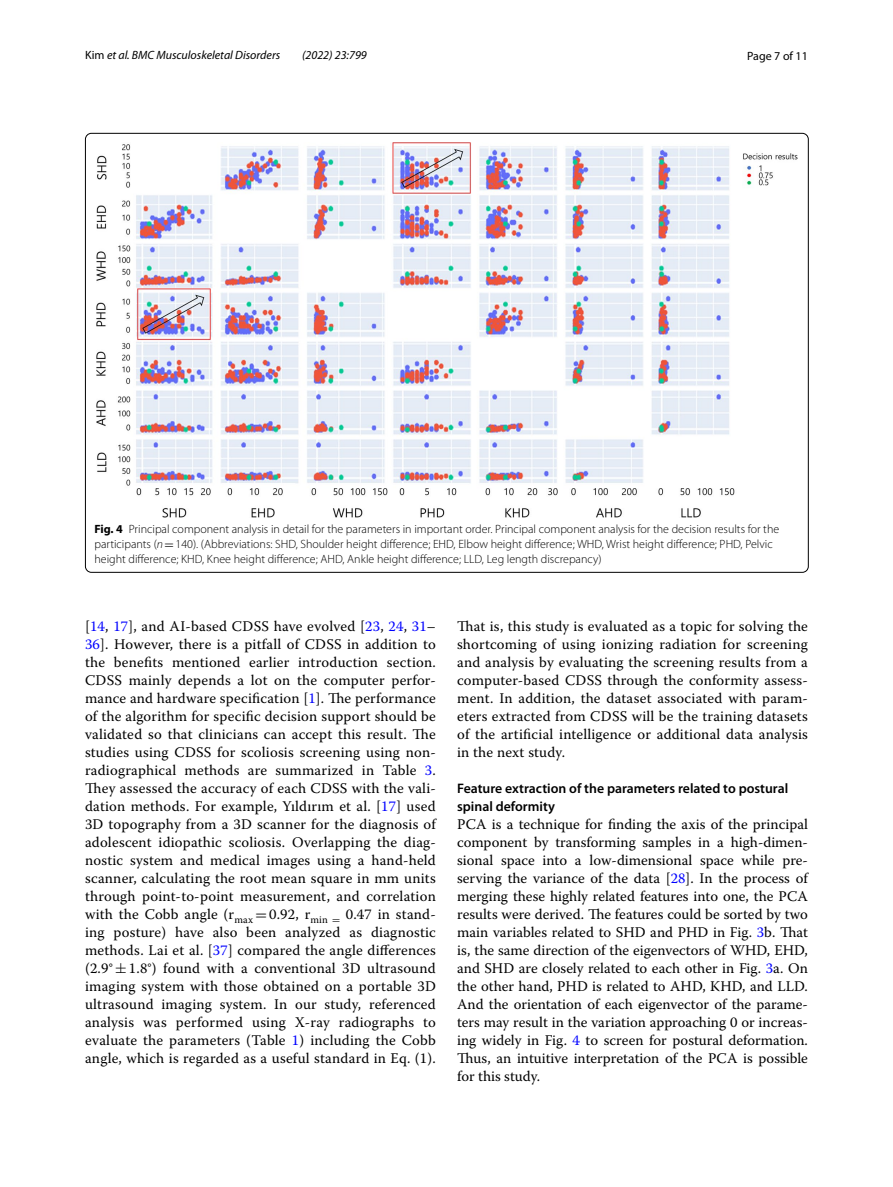
<style>
.page{position:relative;width:893px;height:1187px;background:#fff}
.page>*{position:absolute;margin:0;border:0;box-sizing:border-box;transform-origin:0 0}
.t1{font:14.7px/18px "Warnock Pro";letter-spacing:.015em;color:#000;text-align:justify}
.t2{font:600 13.8px/18px "Myriad Pro";color:#000}
.t3{font:300 12px/15px "Myriad Pro";color:#000}
.t4{font:italic 12px "Myriad Pro";color:#000}
.t5{font:12px "Myriad Pro";color:#000}
.s1{font-style:normal}
.s2{font-weight:700}
.s3{font-style:italic}
.s4{font-family:"MTSY";font-weight:400}
.s5{color:#00f}
.s6{font-family:"MTSY"}
</style>
<div class="page">
<img style="left:97px;top:142px;width:700px;height:376px">
<p class="t4" style="left:85px;top:48px;width:197px"><span class="s1">Kim</span> et al. BMC Musculoskeletal Disorders</p>
<p class="t4" style="left:302px;top:48px;width:66px">(2022) 23:799</p>
<p class="t5" style="left:747px;top:48px;width:62px">Page 7 of 11</p>
<p class="t3" style="left:94px;top:521px;width:686px"><span class="s2">Fig. 4</span> Principal component analysis in detail for the parameters in important order. Principal component analysis for the decision results for the participants (<span class="s3">n</span><span class="s4">=</span>140). (Abbreviations: SHD, Shoulder height difference; EHD, Elbow height difference; WHD, Wrist height difference; PHD, Pelvic height difference; KHD, Knee height difference; AHD, Ankle height difference; LLD, Leg length discrepancy)</p>
<p class="t1" style="left:85px;top:616px;width:352px">[<span class="s5">14</span>, <span class="s5">17</span>], and AI-based CDSS have evolved [<span class="s5">23</span>, <span class="s5">24</span>, <span class="s5">31</span>– <span class="s5">36</span>]. However, there is a pitfall of CDSS in addition to the benefits mentioned earlier introduction section.<br>CDSS mainly depends a lot on the computer perfor&shy;mance and hardware specification [<span class="s5">1</span>]. The performance of the algorithm for specific decision support should be validated so that clinicians can accept this result. The studies using CDSS for scoliosis screening using non&shy;radiographical methods are summarized in Table <span class="s5">3</span>.<br>They assessed the accuracy of each CDSS with the vali&shy;dation methods. For example, Yıldırım et al. [<span class="s5">17</span>] used 3D topography from a 3D scanner for the diagnosis of adolescent idiopathic scoliosis. Overlapping the diag&shy;nostic system and medical images using a hand-held scanner, calculating the root mean square in mm units through point-to-point measurement, and correlation with the Cobb angle (r<sub>max</sub> <span class="s6">=</span>0.92, r<sub>min</sub> <sub>=</sub> 0.47 in stand&shy;ing posture) have also been analyzed as diagnostic methods. Lai et al. [<span class="s5">37</span>] compared the angle differences (2.9°<span class="s6">±</span>1.8°) found with a conventional 3D ultrasound imaging system with those obtained on a portable 3D ultrasound imaging system. In our study, referenced analysis was performed using X-ray radiographs to evaluate the parameters (Table <span class="s5">1</span>) including the Cobb angle, which is regarded as a useful standard in Eq. (1).</p>
<p class="t1" style="left:457px;top:616px;width:352px">That is, this study is evaluated as a topic for solving the shortcoming of using ionizing radiation for screening and analysis by evaluating the screening results from a computer-based CDSS through the conformity assess&shy;ment. In addition, the dataset associated with param&shy;eters extracted from CDSS will be the training datasets of the artificial intelligence or additional data analysis in the next study.</p>
<p class="t2" style="left:457px;top:778px;width:333px">Feature extraction of the parameters related to postural spinal deformity</p>
<p class="t1" style="left:457px;top:814px;width:352px">PCA is a technique for finding the axis of the principal component by transforming samples in a high-dimen&shy;sional space into a low-dimensional space while pre&shy;serving the variance of the data [<span class="s5">28</span>]. In the process of merging these highly related features into one, the PCA results were derived. The features could be sorted by two main variables related to SHD and PHD in Fig. <span class="s5">3</span>b. That is, the same direction of the eigenvectors of WHD, EHD, and SHD are closely related to each other in Fig. <span class="s5">3</span>a. On the other hand, PHD is related to AHD, KHD, and LLD.<br>And the orientation of each eigenvector of the parame&shy;ters may result in the variation approaching 0 or increas&shy;ing widely in Fig. <span class="s5">4</span> to screen for postural deformation.<br>Thus, an intuitive interpretation of the PCA is possible for this study.</p>
</div>
